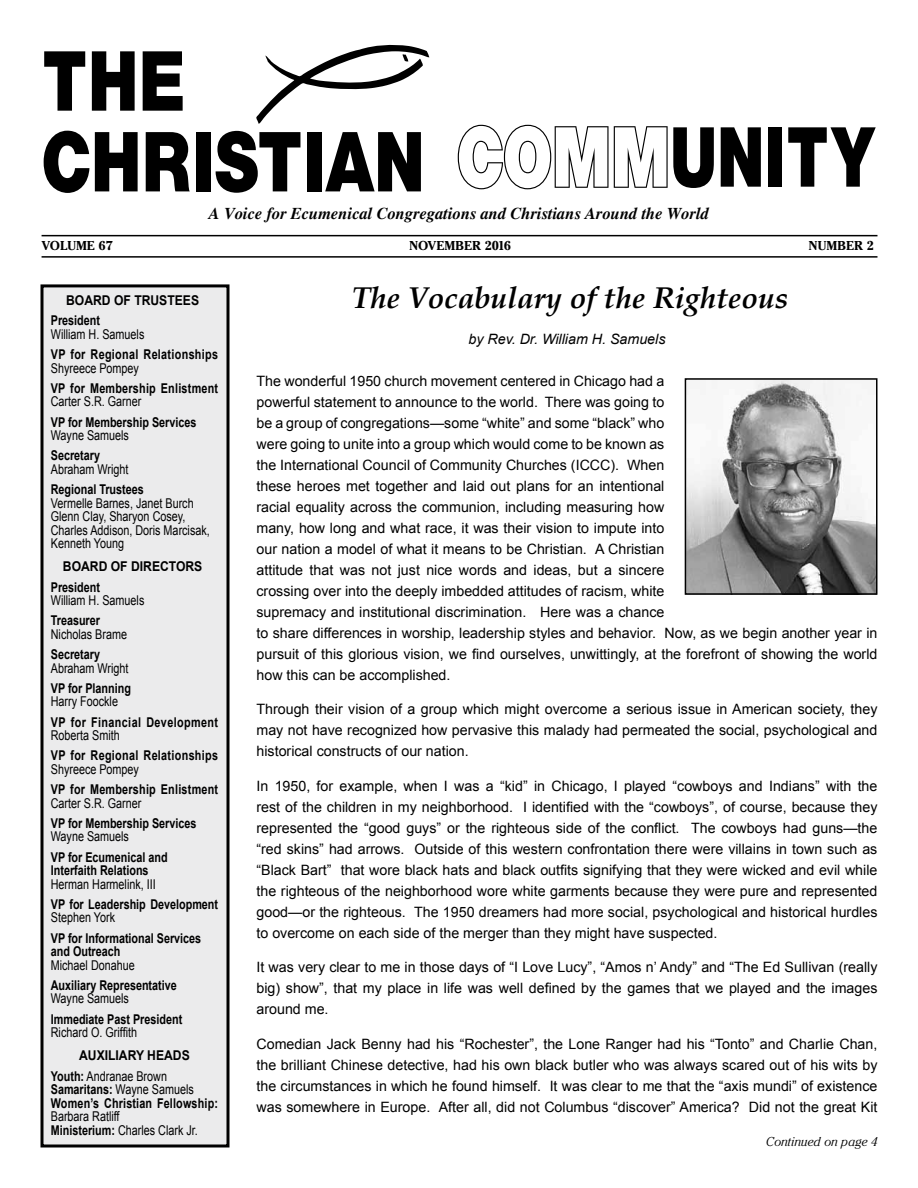
<style>
.page{position:relative;width:918px;height:1188px;background:#fff}
.page>*{position:absolute;margin:0;border:0;box-sizing:border-box;transform-origin:0 0}
.t1{font:900 88.95px/80.7px "Sans";color:#000;scale:.8 1}
.t2{font:italic 700 30px "Palatino";color:#000}
.t3{font:italic 700 16.5px "Times";color:#000}
.t4{font:14.25px/21px "Arial";color:#000;text-align:justify}
.t5{font:italic 14.25px "Arial";color:#000}
.t6{font:13.5px/13.5px "Arial";color:#000;scale:.8 1}
.t7{font:700 13.5px/13.5px "Arial";color:#000;scale:.8 1}
.t8{font:700 13.5px/20.2px "Arial";color:#000;scale:.9 1}
.t9{font:700 13.5px "Arial";letter-spacing:.03em;color:#000;scale:.8 1}
.t10{font:700 13.5px "Arial";letter-spacing:.02em;color:#000;scale:.8 1}
.t11{font:13.5px "Cheltenham Bold DTC";color:#000}
.t12{font:700 13.5px "Arial";letter-spacing:.035em;color:#000;scale:.8 1}
.t13{font:13.5px "Cheltenham Light Italic DTC";color:#000}
.s1{color:#fff}
.s2{font-weight:700}
.s3{font-weight:400}
</style>
<div class="page">
<div style="left:42px;top:286px;width:186px;height:860px;background:#ebebec"></div>
<div style="left:40px;top:284px;width:190px;height:864px;border:3px solid #000"></div>
<hr style="left:42px;top:256px;width:835px;height:2px;background:#000">
<hr style="left:42px;top:235px;width:835px;height:1px;background:#000">
<svg style="left:457px;top:124px;width:211px;height:66px"></svg>
<svg style="left:256px;top:44px;width:173px;height:80px"></svg>
<img style="left:688px;top:381px;width:187px;height:211px">
<div style="left:685px;top:378px;width:193px;height:217px;border:2px solid #000"></div>
<h1 class="t1" style="left:42px;top:38px;width:1044px">THE<br>CHRISTIAN <span class="s1">COMM</span>UNITY</h1>
<p class="t3" style="left:209px;top:204px;width:502px">A Voice for Ecumenical Congregations and Christians Around the World</p>
<p class="t11" style="left:42px;top:238px;width:73px">VOLUME 67</p>
<p class="t11" style="left:409px;top:238px;width:103px">NOVEMBER 2016</p>
<p class="t11" style="left:809px;top:238px;width:67px">NUMBER 2</p>
<p class="t8" style="left:51px;top:291px;width:166px;text-indent:15px">BOARD OF TRUSTEES<br>President</p>
<p class="t6" style="left:51px;top:328px;width:119px">William H. Samuels</p>
<p class="t9" style="left:51px;top:346px;width:211px">VP for Regional Relationships</p>
<p class="t6" style="left:51px;top:361px;width:112px">Shyreece Pompey</p>
<p class="t10" style="left:51px;top:379px;width:211px">VP for Membership Enlistment</p>
<p class="t6" style="left:51px;top:395px;width:115px">Carter S.R. Garner</p>
<p class="t7" style="left:51px;top:416px;width:184px">VP for Membership Services</p>
<p class="t6" style="left:51px;top:429px;width:99px">Wayne Samuels</p>
<p class="t7" style="left:51px;top:449px;width:63px">Secretary</p>
<p class="t6" style="left:51px;top:463px;width:99px">Abraham Wright</p>
<p class="t7" style="left:51px;top:483px;width:118px">Regional Trustees</p>
<p class="t6" style="left:51px;top:496px;width:200px">Vermelle Barnes, Janet Burch<br>Glenn Clay, Sharyon Cosey,<br>Charles Addison, Doris Marcisak,<br>Kenneth Young</p>
<p class="t8" style="left:51px;top:557px;width:170px;text-indent:12px">BOARD OF DIRECTORS<br>President</p>
<p class="t6" style="left:51px;top:594px;width:119px">William H. Samuels</p>
<p class="t7" style="left:51px;top:614px;width:63px">Treasurer</p>
<p class="t6" style="left:51px;top:628px;width:97px">Nicholas Brame</p>
<p class="t7" style="left:51px;top:648px;width:63px">Secretary</p>
<p class="t6" style="left:51px;top:661px;width:99px">Abraham Wright</p>
<p class="t7" style="left:51px;top:682px;width:102px">VP for Planning</p>
<p class="t6" style="left:51px;top:695px;width:86px">Harry Foockle</p>
<p class="t12" style="left:51px;top:713px;width:211px">VP for Financial Development</p>
<p class="t6" style="left:51px;top:729px;width:88px">Roberta Smith</p>
<p class="t9" style="left:51px;top:747px;width:211px">VP for Regional Relationships</p>
<p class="t6" style="left:51px;top:763px;width:112px">Shyreece Pompey</p>
<p class="t10" style="left:51px;top:781px;width:211px">VP for Membership Enlistment</p>
<p class="t6" style="left:51px;top:796px;width:115px">Carter S.R. Garner</p>
<p class="t7" style="left:51px;top:817px;width:184px">VP for Membership Services</p>
<p class="t6" style="left:51px;top:830px;width:99px">Wayne Samuels</p>
<p class="t7" style="left:51px;top:851px;width:148px">VP for Ecumenical and<br>Interfaith Relations</p>
<p class="t6" style="left:51px;top:877px;width:133px">Herman Harmelink, III</p>
<p class="t7" style="left:51px;top:898px;width:211px">VP for Leadership Development</p>
<p class="t6" style="left:51px;top:911px;width:82px">Stephen York</p>
<p class="t7" style="left:51px;top:932px;width:190px">VP for Informational Services and Outreach</p>
<p class="t6" style="left:51px;top:958px;width:107px">Michael Donahue</p>
<p class="t7" style="left:51px;top:979px;width:159px">Auxiliary Representative</p>
<p class="t6" style="left:51px;top:992px;width:99px">Wayne Samuels</p>
<p class="t7" style="left:51px;top:1013px;width:166px">Immediate Past President</p>
<p class="t6" style="left:51px;top:1026px;width:110px">Richard O. Griffith</p>
<p class="t8" style="left:79px;top:1046px;width:37px">Auxiliar</p>
<p class="t6" style="left:51px;top:1046px;width:147px;line-height:20.2px;text-align:right"><span class="s2">y Heads<br>Youth:</span> Andranae Brown</p>
<p class="t7" style="left:51px;top:1083px;width:211px">Samaritans: <span class="s3">Wayne Samuels<br></span>Women’s Christian Fellowship:</p>
<p class="t6" style="left:51px;top:1110px;width:185px">Barbara Ratliff<br><span class="s2">Ministerium:</span> Charles Clark Jr.</p>
<h2 class="t2" style="left:352px;top:281px;width:438px">The Vocabulary of the Righteous</h2>
<p class="t5" style="left:468px;top:329px;width:199px">by Rev. Dr. William H. Samuels</p>
<p class="t4" style="left:257px;top:370px;width:622px;text-align:left">The wonderful 1950 church movement centered in Chicago had a<br>powerful statement to announce to the world. There was going to<br>be a group of congregations—some “white” and some “black” who<br>were going to unite into a group which would come to be known as<br>the International Council of Community Churches (ICCC). When<br>these heroes met together and laid out plans for an intentional<br>racial equality across the communion, including measuring how<br>many, how long and what race, it was their vision to impute into<br>our nation a model of what it means to be Christian. A Christian<br>attitude that was not just nice words and ideas, but a sincere<br>crossing over into the deeply imbedded attitudes of racism, white<br>supremacy and institutional discrimination. Here was a chance<br>to share differences in worship, leadership styles and behavior. Now, as we begin another year in pursuit of this glorious vision, we find ourselves, unwittingly, at the forefront of showing the world how this can be accomplished.</p>
<p class="t4" style="left:257px;top:699px;width:623px">Through their vision of a group which might overcome a serious issue in American society, they may not have recognized how pervasive this malady had permeated the social, psychological and historical constructs of our nation.</p>
<p class="t4" style="left:257px;top:775px;width:623px">In 1950, for example, when I was a “kid” in Chicago, I played “cowboys and Indians” with the rest of the children in my neighborhood. I identified with the “cowboys”, of course, because they represented the “good guys” or the righteous side of the conflict. The cowboys had guns—the “red skins” had arrows. Outside of this western confrontation there were villains in town such as “Black Bart” that wore black hats and black outfits signifying that they were wicked and evil while the righteous of the neighborhood wore white garments because they were pure and represented good—or the righteous. The 1950 dreamers had more social, psychological and historical hurdles to overcome on each side of the merger than they might have suspected.</p>
<p class="t4" style="left:257px;top:957px;width:623px">It was very clear to me in those days of “I Love Lucy”, “Amos n’ Andy” and “The Ed Sullivan (really big) show”, that my place in life was well defined by the games that we played and the images around me.</p>
<p class="t4" style="left:257px;top:1033px;width:623px">Comedian Jack Benny had his “Rochester”, the Lone Ranger had his “Tonto” and Charlie Chan, the brilliant Chinese detective, had his own black butler who was always scared out of his wits by the circumstances in which he found himself. It was clear to me that the “axis mundi” of existence was somewhere in Europe. After all, did not Columbus “discover” America? Did not the great Kit</p>
<p class="t13" style="left:766px;top:1134px;width:113px">Continued on page 4</p>
</div>
